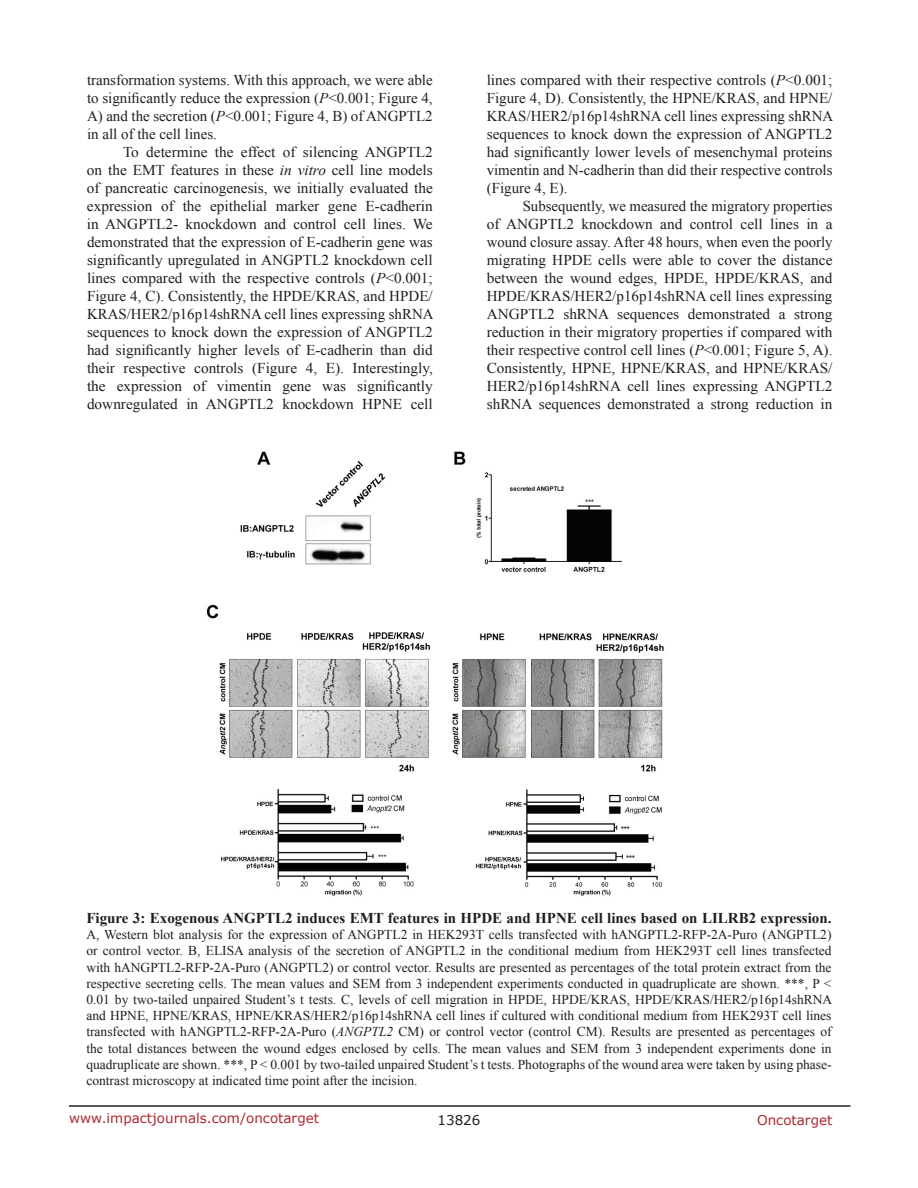
<style>
.page{position:relative;width:918px;height:1188px;background:#fff}
.page>*{position:absolute;margin:0;border:0;box-sizing:border-box;transform-origin:0 0}
.t1{font:15px/18px "Times New Roman";color:#201d20;text-align:justify}
.t2{font:700 15px "Times New Roman";color:#201d20}
.t3{font:13.5px/16.2px "Times New Roman";color:#201d20;text-align:justify}
.t4{font:13.5px "Verdana";color:#ac2830}
.t5{font:13.5px "Verdana";color:#201d20}
.s1{font-style:italic}
</style>
<div class="page">
<hr style="left:69px;top:1105px;width:781px;height:2px;background:#231f20">
<img style="left:207px;top:451px;width:457px;height:445px">
<p class="t1" style="left:87px;top:71px;width:347px">transformation systems. With this approach, we were able to significantly reduce the expression (<span class="s1">P</span>&lt;0.001; Figure 4, A) and the secretion (<span class="s1">P</span>&lt;0.001; Figure 4, B) of ANGPTL2 in all of the cell lines.</p>
<p class="t1" style="left:87px;top:143px;width:348px;text-indent:36px">To determine the effect of silencing ANGPTL2 on the EMT features in these <span class="s1">in vitro</span> cell line models of pancreatic carcinogenesis, we initially evaluated the expression of the epithelial marker gene E-cadherin in ANGPTL2- knockdown and control cell lines. We demonstrated that the expression of E-cadherin gene was significantly upregulated in ANGPTL2 knockdown cell lines compared with the respective controls (<span class="s1">P</span>&lt;0.001; Figure 4, C). Consistently, the HPDE/KRAS, and HPDE/ KRAS/HER2/p16p14shRNA cell lines expressing shRNA sequences to knock down the expression of ANGPTL2 had significantly higher levels of E-cadherin than did their respective controls (Figure 4, E). Interestingly, the expression of vimentin gene was significantly downregulated in ANGPTL2 knockdown HPNE cell</p>
<p class="t1" style="left:487px;top:71px;width:348px">lines compared with their respective controls (<span class="s1">P</span>&lt;0.001; Figure 4, D). Consistently, the HPNE/KRAS, and HPNE/ KRAS/HER2/p16p14shRNA cell lines expressing shRNA sequences to knock down the expression of ANGPTL2 had significantly lower levels of mesenchymal proteins vimentin and N-cadherin than did their respective controls (Figure 4, E).</p>
<p class="t1" style="left:487px;top:197px;width:347px;text-indent:36px">Subsequently, we measured the migratory properties of ANGPTL2 knockdown and control cell lines in a wound closure assay. After 48 hours, when even the poorly migrating HPDE cells were able to cover the distance between the wound edges, HPDE, HPDE/KRAS, and HPDE/KRAS/HER2/p16p14shRNA cell lines expressing ANGPTL2 shRNA sequences demonstrated a strong reduction in their migratory properties if compared with their respective control cell lines (<span class="s1">P</span>&lt;0.001; Figure 5, A).<br>Consistently, HPNE, HPNE/KRAS, and HPNE/KRAS/ HER2/p16p14shRNA cell lines expressing ANGPTL2 shRNA sequences demonstrated a strong reduction in</p>
<p class="t2" style="left:86px;top:908px;width:643px">Figure 3: Exogenous ANGPTL2 induces EMT features in HPDE and HPNE cell lines based on LILRB</p>
<p class="t2" style="left:749px;top:908px;width:84px">2 expression.</p>
<p class="t3" style="left:86px;top:926px;width:747px">A, Western blot analysis for the expression of ANGPTL2 in HEK293T cells transfected with hANGPTL2-RFP-2A-Puro (ANGPTL2) or control vector. B, ELISA analysis of the secretion of ANGPTL2 in the conditional medium from HEK293T cell lines transfected with hANGPTL2-RFP-2A-Puro (ANGPTL2) or control vector. Results are presented as percentages of the total protein extract from the respective secreting cells. The mean values and SEM from 3 independent experiments conducted in quadruplicate are shown. ***, P &lt; 0.01 by two-tailed unpaired Student’s t tests. C, levels of cell migration in HPDE, HPDE/KRAS, HPDE/KRAS/HER2/p16p14shRNA and HPNE, HPNE/KRAS, HPNE/KRAS/HER2/p16p14shRNA cell lines if cultured with conditional medium from HEK293T cell lines transfected with hANGPTL2-RFP-2A-Puro (<span class="s1">ANGPTL2</span> CM) or control vector (control CM). Results are presented as percentages of the total distances between the wound edges enclosed by cells. The mean values and SEM from 3 independent experiments done in quadruplicate are shown. ***, P &lt; 0.001 by two-tailed unpaired Student’s t tests. Photographs of the wound area were taken by using phase&shy;contrast microscopy at indicated time point after the incision.</p>
<p class="t4" style="left:69px;top:1109px;width:252px">www.impactjournals.com/oncotarget</p>
<p class="t5" style="left:438px;top:1111px;width:44px">13826</p>
<p class="t4" style="left:757px;top:1111px;width:77px">Oncotarget</p>
</div>
